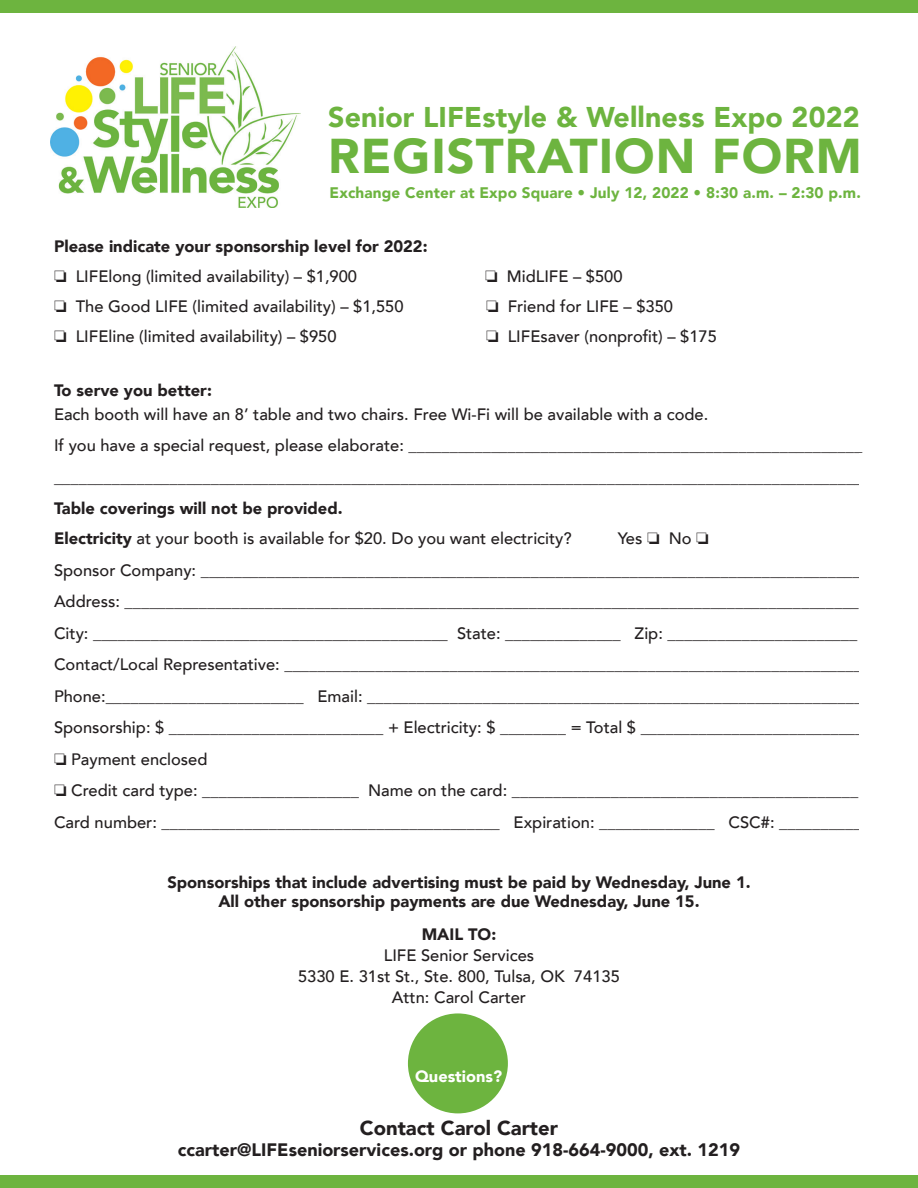
<style>
.page{position:relative;width:918px;height:1188px;background:#fff}
.page>*{position:absolute;margin:0;border:0;box-sizing:border-box;transform-origin:0 0}
.t1{font:900 48.75px "Avenir LT";letter-spacing:.02em;color:#6db43f}
.t2{font:900 28.5px "Avenir LT";letter-spacing:.005em;color:#6db43f}
.t3{font:900 20.25px "Avenir LT";color:#231f20}
.t4{font:900 18px "Avenir LT";color:#231f20}
.t5{font:500 16.5px/31.5px "Avenir LT";color:#231f20;text-align:justify}
.t6{font:900 16.5px "Avenir LT";color:#231f20}
.t7{font:900 16.35px "Avenir LT";color:#fff}
.t8{font:900 15.3px "Avenir LT";letter-spacing:.01em;color:#6db43f}
.s1{font-weight:900}
</style>
<div class="page">
<div style="left:0;top:0;width:918px;height:12px;background:#6db43f"></div>
<div style="left:0;top:1176px;width:918px;height:12px;background:#6db43f"></div>
<img style="left:51px;top:47px;width:250px;height:161px">
<div style="left:408px;top:1013px;width:100px;height:100px;background:#6db43f;border-radius:50%"></div>
<p class="t2" style="left:328px;top:100px;width:533px">Senior LIFEstyle &amp; Wellness Expo 2022</p>
<p class="t1" style="left:328px;top:127px;width:535px">REGISTRATION FORM</p>
<p class="t8" style="left:330px;top:184px;width:533px">Exchange Center at Expo Square • July 12, 2022 • 8:30 a.m. – 2:30 p.m.</p>
<p class="t6" style="left:54px;top:236px;width:375px">Please indicate your sponsorship level for 2022:</p>
<p class="t5" style="left:54px;top:261px;width:305px">□ LIFElong (limited availability) – $1,900</p>
<p class="t5" style="left:485px;top:261px;width:139px">□ MidLIFE – $500</p>
<p class="t5" style="left:54px;top:291px;width:351px">□ The Good LIFE (limited availability) – $1,550</p>
<p class="t5" style="left:486px;top:291px;width:189px">□ Friend for LIFE – $350</p>
<p class="t5" style="left:54px;top:321px;width:284px">□ LIFEline (limited availability) – $950</p>
<p class="t5" style="left:486px;top:321px;width:232px">□ LIFEsaver (nonprofit) – $175</p>
<p class="t6" style="left:54px;top:380px;width:159px">To serve you better:</p>
<p class="t5" style="left:54px;top:399px;width:656px">Each booth will have an 8’ table and two chairs. Free Wi-Fi will be available with a code.</p>
<p class="t5" style="left:54px;top:430px;width:810px">If you have a special request, please elaborate: _______________________________________________________ __________________________________________________________________________________________________ <span class="s1">Table coverings will not be provided.</span></p>
<p class="t5" style="left:54px;top:523px;width:519px"><span class="s1">Electricity</span> at your booth is available for $20. Do you want electricity?</p>
<p class="t5" style="left:618px;top:523px;width:93px">Yes □ No □</p>
<p class="t5" style="left:54px;top:555px;width:808px">Sponsor Company: ________________________________________________________________________________</p>
<p class="t5" style="left:54px;top:586px;width:806px">Address: _________________________________________________________________________________________</p>
<p class="t5" style="left:54px;top:618px;width:805px">City: ___________________________________________ State: ______________ Zip: _______________________</p>
<p class="t5" style="left:54px;top:649px;width:809px">Contact/Local Representative: ______________________________________________________________________</p>
<p class="t5" style="left:54px;top:681px;width:810px">Phone:________________________ Email: ____________________________________________________________</p>
<p class="t5" style="left:54px;top:712px;width:811px">Sponsorship: $ __________________________ + Electricity: $ ________ = Total $ ___________________________</p>
<p class="t5" style="left:54px;top:744px;width:155px">□ Payment enclosed</p>
<p class="t5" style="left:54px;top:775px;width:809px">□ Credit card type: ___________________ Name on the card: __________________________________________<br>Card number: _________________________________________ Expiration: ______________ CSC#: __________</p>
<p class="t6" style="left:167px;top:872px;width:585px">Sponsorships that include advertising must be paid by Wednesday, June 1.</p>
<p class="t6" style="left:218px;top:892px;width:483px">All other sponsorship payments are due Wednesday, June 15.</p>
<p class="t6" style="left:422px;top:925px;width:76px">MAIL TO:</p>
<p class="t5" style="left:384px;top:940px;width:152px">LIFE Senior Services</p>
<p class="t5" style="left:298px;top:961px;width:323px">5330 E. 31st St., Ste. 800, Tulsa, OK 74135</p>
<p class="t5" style="left:392px;top:982px;width:136px">Attn: Carol Carter</p>
<p class="t7" style="left:415px;top:1067px;width:89px">Questions?</p>
<p class="t3" style="left:360px;top:1115px;width:200px">Contact Carol Carter</p>
<p class="t4" style="left:178px;top:1139px;width:564px">ccarter@LIFEseniorservices.org or phone 918-664-9000, ext. 1219</p>
</div>
